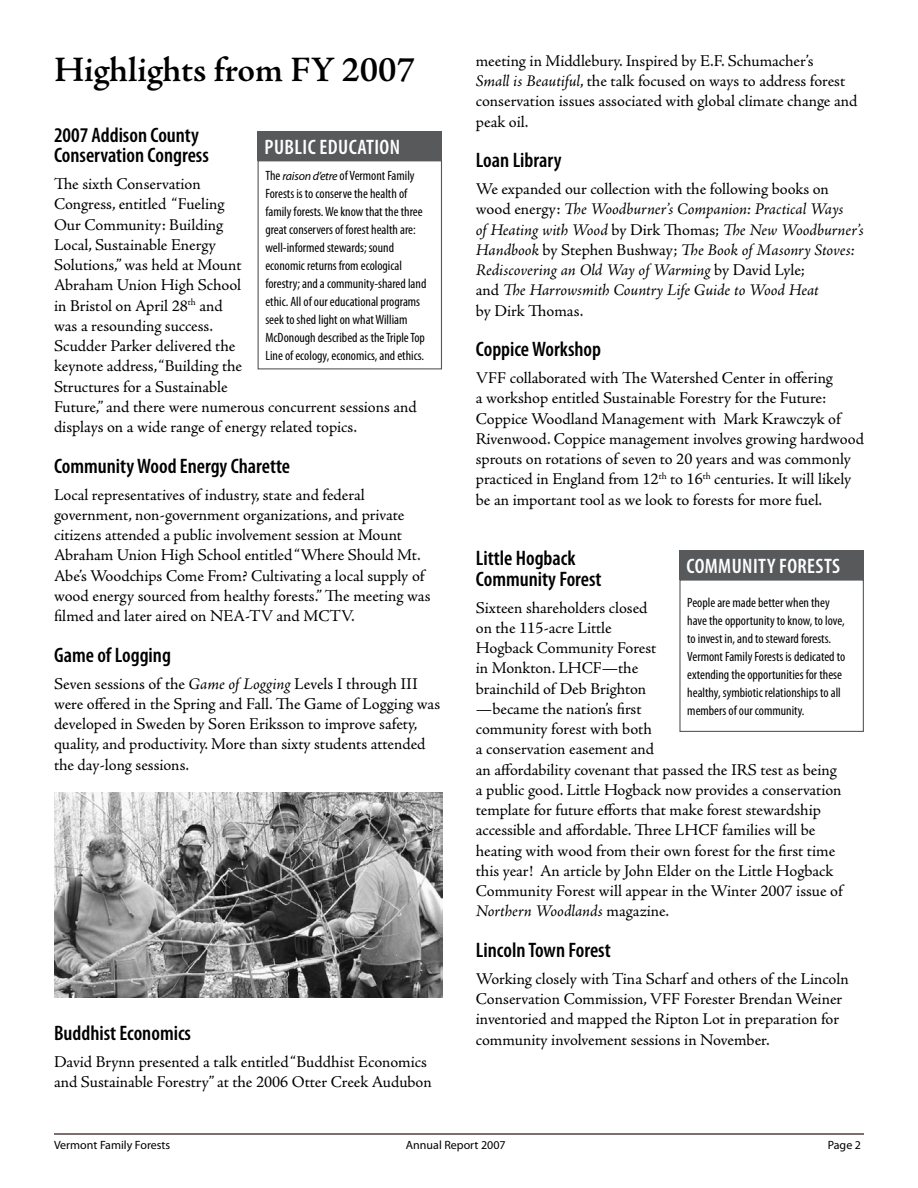
<style>
.page{position:relative;width:918px;height:1188px;background:#fff}
.page>*{position:absolute;margin:0;border:0;box-sizing:border-box;transform-origin:0 0}
.t1{font:600 36px "Adobe Jenson Pro";letter-spacing:-.005em;color:#000}
.t2{font:600 condensed 21px/20.2px "Myriad Pro";color:#000}
.t3{font:600 condensed 21px "Myriad Pro";letter-spacing:.02em;color:#fff}
.t4{font:16.5px/20.2px "Adobe Jenson Pro";letter-spacing:-.005em;color:#000}
.t5{font:italic 16.5px/20.2px "Adobe Jenson Pro";letter-spacing:-.005em;color:#000}
.t6{font:condensed 13.5px/18px "Myriad Pro";color:#000}
.t7{font:12px "Myriad Pro";color:#000}
.s1{font-style:italic}
.s2{font-style:italic;font-stretch:normal;font-size:12px}
.s3{font-style:normal}
</style>
<div class="page">
<img style="left:54px;top:792px;width:388px;height:206px">
<hr style="left:54px;top:1133px;width:810px;height:2px;background:#1c0000">
<div style="left:258px;top:160px;width:184px;height:209px;border:1px solid #58595b"></div>
<div style="left:258px;top:131px;width:184px;height:29px;background:#58595b"></div>
<div style="left:679px;top:579px;width:185px;height:153px;border:1px solid #58595b"></div>
<div style="left:680px;top:550px;width:184px;height:30px;background:#58595b"></div>
<h1 class="t1" style="left:54px;top:49px;width:363px">Highlights from FY 2007</h1>
<p class="t2" style="left:54px;top:124px;width:156px">2007 Addison County<br>Conservation Congress</p>
<p class="t4" style="left:54px;top:174px;width:364px">The sixth Conservation<br>Congress, entitled “Fueling<br>Our Community: Building<br>Local, Sustainable Energy<br>Solutions,” was held at Mount<br>Abraham Union High School<br>in Bristol on April 28<sup>th</sup> and<br>was a resounding success.<br>Scudder Parker delivered the<br>keynote address, “Building the<br>Structures for a Sustainable<br>Future,” and there were numerous concurrent sessions and displays on a wide range of energy related topics.</p>
<p class="t2" style="left:54px;top:455px;width:238px">Community Wood Energy Charette</p>
<p class="t4" style="left:54px;top:485px;width:378px">Local representatives of industry, state and federal government, non-government organizations, and private citizens attended a public involvement session at Mount Abraham Union High School entitled “Where Should Mt.<br>Abe’s Woodchips Come From? Cultivating a local supply of wood energy sourced from healthy forests.” The meeting was filmed and later aired on NEA-TV and MCTV.</p>
<p class="t2" style="left:54px;top:644px;width:118px">Game of Logging</p>
<p class="t4" style="left:54px;top:674px;width:388px">Seven sessions of the <span class="s1">Game of Logging</span> Levels I through III were offered in the Spring and Fall. The Game of Logging was developed in Sweden by Soren Eriksson to improve safety, quality, and productivity. More than sixty students attended the day-long sessions.</p>
<p class="t3" style="left:265px;top:134px;width:135px">Public Education</p>
<p class="t6" style="left:265px;top:166px;width:162px">The <span class="s2">raison d’etre</span> of Vermont Family Forests is to conserve the health of family forests. We know that the three great conservers of forest health are: well-informed stewards; sound economic returns from ecological forestry; and a community-shared land ethic. All of our educational programs seek to shed light on what William McDonough described as the Triple Top Line of ecology, economics, and ethics.</p>
<p class="t2" style="left:54px;top:1022px;width:139px">Buddhist Economics</p>
<p class="t4" style="left:54px;top:1052px;width:379px">David Brynn presented a talk entitled “Buddhist Economics and Sustainable Forestry” at the 2006 Otter Creek Audubon</p>
<p class="t4" style="left:476px;top:51px;width:383px">meeting in Middlebury. Inspired by E.F. Schumacher’s<br><span class="s1">Small is Beautiful</span>, the talk focused on ways to address forest conservation issues associated with global climate change and peak oil.</p>
<p class="t2" style="left:476px;top:150px;width:87px">Loan Library</p>
<p class="t5" style="left:476px;top:180px;width:390px"><span class="s3">We expanded our collection with the following books on wood energy:</span> The Woodburner’s Companion: Practical Ways<br>of Heating with Wood <span class="s3">by Dirk Thomas;</span> The New Woodburner’s Handbook <span class="s3">by Stephen Bushway;</span> The Book of Masonry Stoves:<br>Rediscovering an Old Way of Warming <span class="s3">by David Lyle;<br>and</span> The Harrowsmith Country Life Guide to Wood Heat<br><span class="s3">by Dirk Thomas.</span></p>
<p class="t2" style="left:476px;top:339px;width:127px">Coppice Workshop</p>
<p class="t4" style="left:476px;top:368px;width:390px">VFF collaborated with The Watershed Center in offering<br>a workshop entitled Sustainable Forestry for the Future:<br>Coppice Woodland Management with Mark Krawczyk of Rivenwood. Coppice management involves growing hardwood sprouts on rotations of seven to 20 years and was commonly practiced in England from 12<sup>th</sup> to 16<sup>th</sup> centuries. It will likely be an important tool as we look to forests for more fuel.</p>
<p class="t2" style="left:476px;top:548px;width:127px">Little Hogback<br>Community Forest</p>
<p class="t4" style="left:476px;top:598px;width:370px">Sixteen shareholders closed<br>on the 115-acre Little<br>Hogback Community Forest<br>in Monkton. LHCF—the<br>brainchild of Deb Brighton<br>—became the nation’s first<br>community forest with both<br>a conservation easement and<br>an affordability covenant that passed the IRS test as being a public good. Little Hogback now provides a conservation template for future efforts that make forest stewardship accessible and affordable. Three LHCF families will be heating with wood from their own forest for the first time this year! An article by John Elder on the Little Hogback Community Forest will appear in the Winter 2007 issue of <span class="s1">Northern Woodlands</span> magazine.</p>
<p class="t2" style="left:476px;top:939px;width:136px">Lincoln Town Forest</p>
<p class="t4" style="left:476px;top:969px;width:374px">Working closely with Tina Scharf and others of the Lincoln Conservation Commission, VFF Forester Brendan Weiner inventoried and mapped the Ripton Lot in preparation for community involvement sessions in November.</p>
<p class="t3" style="left:686px;top:553px;width:155px">Community Forests</p>
<p class="t6" style="left:687px;top:593px;width:160px">People are made better when they have the opportunity to know, to love, to invest in, and to steward forests.<br>Vermont Family Forests is dedicated to extending the opportunities for these healthy, symbiotic relationships to all members of our community.</p>
<p class="t7" style="left:54px;top:1138px;width:118px">Vermont Family Forests</p>
<p class="t7" style="left:406px;top:1138px;width:101px">Annual Report 2007</p>
<p class="t7" style="left:828px;top:1138px;width:35px">Page 2</p>
</div>
